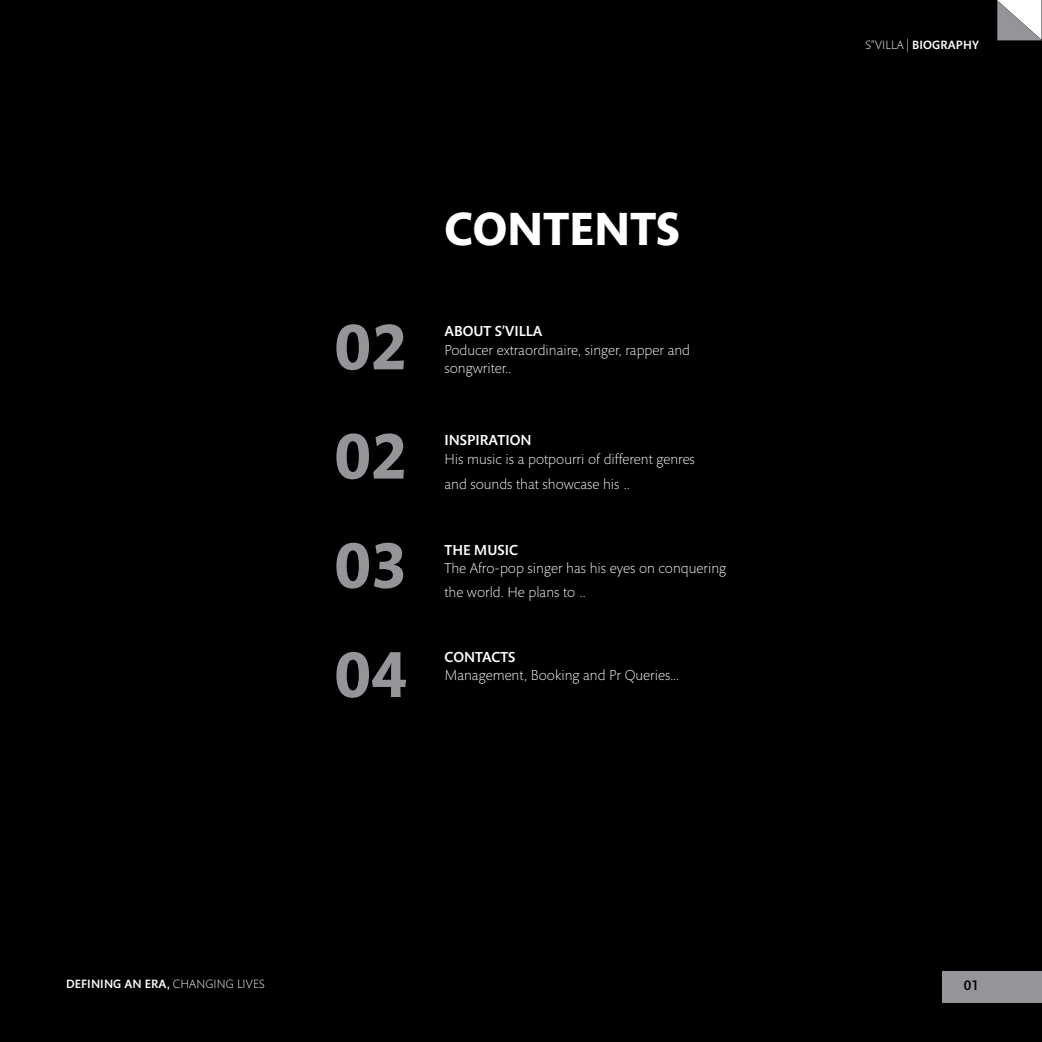
<style>
.page{position:relative;width:1042px;height:1042px;background:#000}
.page>*{position:absolute;margin:0;border:0;box-sizing:border-box;transform-origin:0 0}
.t1{font:700 65.45px/109.2px "Mundo Sans";color:#939598;text-align:justify}
.t2{font:700 47.43px "Mundo Sans";color:#fff}
.t3{font:300 14.7px/17.7px "Mundo Sans";color:#fff}
.t4{font:500 14.7px "Mundo Sans";color:#fff}
.t5{font:500 14px "Mundo Sans";color:#000}
.t6{font:500 12.25px "Mundo Sans";letter-spacing:.01em;color:#fff}
.t7{font:300 12.25px "Mundo Sans";color:#939598}
.s1{font-weight:300}
</style>
<div class="page">
<div style="left:995px;top:0;width:47px;height:44px;background:#000;opacity:.75"></div>
<svg style="left:997px;top:0;width:45px;height:40px;background:#c4c5c6"></svg>
<div style="left:943px;top:971px;width:99px;height:31px;background:#939598"></div>
<h2 class="t2" style="left:444px;top:203px;width:237px">CONTENTS</h2>
<h1 class="t1" style="left:334px;top:294px;width:75px">02<br>02<br>03<br>04</h1>
<p class="t4" style="left:444px;top:323px;width:99px">ABOUT S’VILLA</p>
<p class="t3" style="left:444px;top:342px;width:247px">Poducer extraordinaire, singer, rapper and songwriter..</p>
<p class="t4" style="left:444px;top:432px;width:89px">INSPIRATION</p>
<p class="t3" style="left:444px;top:447px;width:252px;line-height:24.5px">His music is a potpourri of different genres and sounds that showcase his ..</p>
<p class="t4" style="left:444px;top:542px;width:75px">THE MUSIC</p>
<p class="t3" style="left:444px;top:557px;width:283px;line-height:23.6px">The Afro-pop singer has his eyes on conquering the world. He plans to ..</p>
<p class="t4" style="left:444px;top:649px;width:73px">CONTACTS</p>
<p class="t3" style="left:444px;top:667px;width:236px">Management, Booking and Pr Queries...</p>
<p class="t6" style="left:865px;top:38px;width:115px"><span class="s1">S”VILLA |</span> BIOGRAPHY</p>
<p class="t7" style="left:867px;top:38px;width:9px">S’</p>
<p class="t6" style="left:66px;top:977px;width:200px">DEFINING AN ERA, <span class="s1">CHANGING LIVES</span></p>
<p class="t5" style="left:964px;top:977px;width:17px">01</p>
</div>
